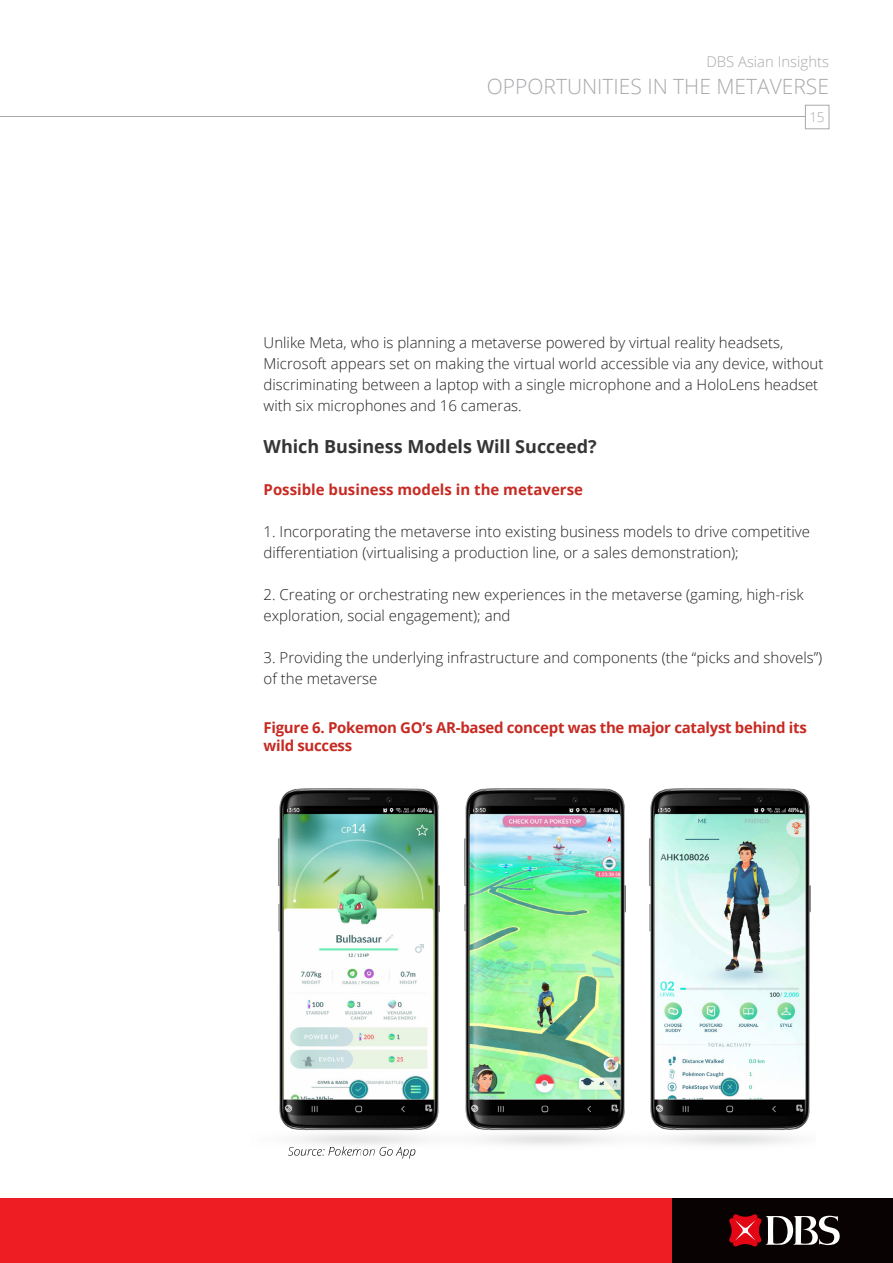
<style>
.page{position:relative;width:893px;height:1263px;background:#fff}
.page>*{position:absolute;margin:0;border:0;box-sizing:border-box;transform-origin:0 0}
.t1{font:300 21px "Open Sans";color:#a8a9ad}
.BODY2{font:700 18px "Open Sans";color:#363536}
.BODY2-2{font:300 15px/21px "Open Sans";color:#231f20}
.BODY2-3{font:700 15px/18px "Open Sans";letter-spacing:-.02em;color:#c72a22}
.BODY2-4{font:700 15px "Open Sans";color:#c72a22}
.t2{font:300 14.85px "Open Sans";color:#a8a9ad}
.t3{font:300 13.5px "Open Sans";color:#a8a9ad}
</style>
<div class="page">
<img style="left:278px;top:788px;width:533px;height:371px">
<div style="left:0;top:1198px;width:893px;height:65px;background:#ee1d23"></div>
<div style="left:672px;top:1198px;width:221px;height:65px;background:#080302"></div>
<svg style="left:729px;top:1214px;width:111px;height:33px"></svg>
<hr style="left:0;top:117px;width:808px;height:1px;background:#a8a9ad">
<div style="left:805px;top:105px;width:24px;height:24px;background:#fff;border:1px solid #a8a9ad"></div>
<p class="t2" style="left:706px;top:52px;width:124px">DBS Asian Insights</p>
<p class="t1" style="left:487px;top:72px;width:344px">OPPORTUNITIES IN THE METAVERSE</p>
<p class="t3" style="left:809px;top:108px;width:17px">15</p>
<p class="BODY2-2" style="left:264px;top:332px;width:561px">Unlike Meta, who is planning a metaverse powered by virtual reality headsets, Microsoft appears set on making the virtual world accessible via any device, without discriminating between a laptop with a single microphone and a HoloLens headset with six microphones and 16 cameras.</p>
<p class="BODY2" style="left:264px;top:434px;width:335px">Which Business Models Will Succeed?</p>
<p class="BODY2-4" style="left:264px;top:479px;width:321px">Possible business models in the metaverse</p>
<p class="BODY2-2" style="left:264px;top:521px;width:548px">1. Incorporating the metaverse into existing business models to drive competitive differentiation (virtualising a production line, or a sales demonstration);</p>
<p class="BODY2-2" style="left:264px;top:584px;width:542px">2. Creating or orchestrating new experiences in the metaverse (gaming, high-risk exploration, social engagement); and</p>
<p class="BODY2-2" style="left:264px;top:647px;width:560px">3. Providing the underlying infrastructure and components (the “picks and shovels”) of the metaverse</p>
<p class="BODY2-3" style="left:264px;top:718px;width:545px">Figure 6. Pokemon GO’s AR-based concept was the major catalyst behind its wild success</p>
</div>
